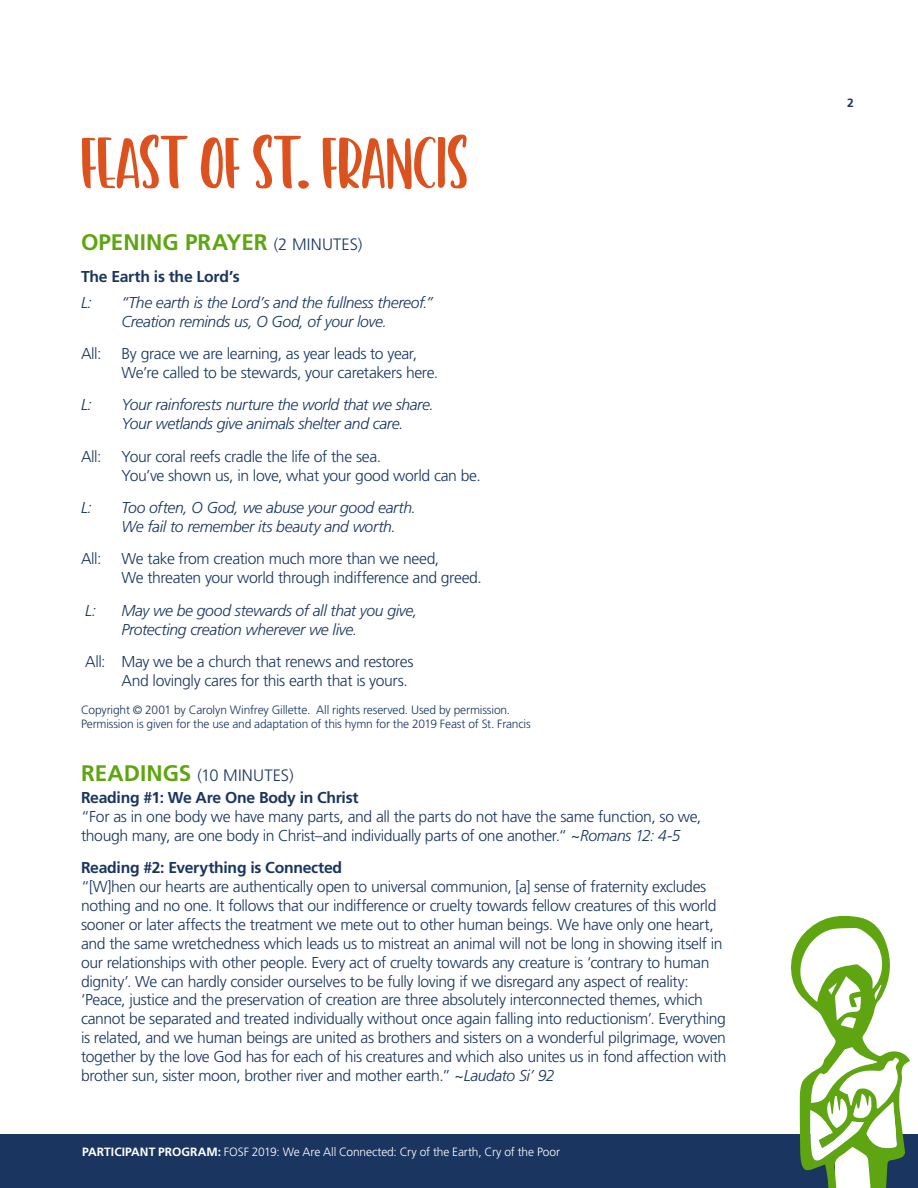
<style>
.page{position:relative;width:918px;height:1188px;background:#fff}
.page>*{position:absolute;margin:0;border:0;box-sizing:border-box;transform-origin:0 0}
.t1{font:69px "Amastery Hand";letter-spacing:-.02em;color:#db521f}
.t2{font:700 22.5px "Frutiger";color:#5fa511}
.t3{font:300 16.5px "Frutiger";letter-spacing:.01em;color:#1a355f}
.t4{font:300 15.75px/18.9px "Frutiger";letter-spacing:-.025em;color:#1a355f}
.t5{font:italic 300 15.75px/18.9px "Frutiger";letter-spacing:-.025em;color:#1a355f}
.t6{font:700 15.75px "Frutiger";letter-spacing:-.015em;color:#1a355f}
.t7{font:300 12px/14.4px "Frutiger";letter-spacing:-.015em;color:#1a355f}
.t8{font:300 12px "Frutiger";letter-spacing:-.01em;color:#fff}
.t9{font:700 12px "Frutiger";color:#1a355f}
.s1{font-weight:300;font-size:16.5px;color:#1a355f}
.s2{font-weight:700;font-size:22.5px;color:#5fa511}
.s3{font-style:italic}
.s4{font-weight:700}
</style>
<div class="page">
<div style="left:0;top:1134px;width:835px;height:54px;background:#1a355f"></div>
<div style="left:883px;top:1134px;width:35px;height:54px;background:#1a355f"></div>
<svg style="left:791px;top:916px;width:119px;height:272px"></svg>
<h1 class="t1" style="left:81px;top:120px;width:389px">FEAST OF ST. FRANCIS</h1>
<h2 class="t2" style="left:81px;top:229px;width:283px">OPENING PRAYER <span class="s1">(2 MINUTES)</span></h2>
<p class="t6" style="left:81px;top:268px;width:160px">The Earth is the Lord’s</p>
<p class="t5" style="left:81px;top:293px;width:13px">L:</p>
<p class="t5" style="left:121px;top:293px;width:313px">“The earth is the Lord’s and the fullness thereof.”<br>Creation reminds us, O God, of your love.</p>
<p class="t4" style="left:81px;top:344px;width:22px">All:</p>
<p class="t4" style="left:121px;top:344px;width:318px">By grace we are learning, as year leads to year,<br>We’re called to be stewards, your caretakers here.</p>
<p class="t5" style="left:81px;top:396px;width:13px">L:</p>
<p class="t5" style="left:121px;top:396px;width:314px">Your rainforests nurture the world that we share.<br>Your wetlands give animals shelter and care.</p>
<p class="t4" style="left:81px;top:447px;width:22px">All:</p>
<p class="t4" style="left:121px;top:447px;width:361px">Your coral reefs cradle the life of the sea.<br>You’ve shown us, in love, what your good world can be.</p>
<p class="t5" style="left:81px;top:498px;width:13px">L:</p>
<p class="t5" style="left:121px;top:498px;width:296px">Too often, O God, we abuse your good earth.<br>We fail to remember its beauty and worth.</p>
<p class="t4" style="left:81px;top:549px;width:22px">All:</p>
<p class="t4" style="left:121px;top:549px;width:362px">We take from creation much more than we need,<br>We threaten your world through indifference and greed.</p>
<p class="t5" style="left:85px;top:601px;width:13px">L:</p>
<p class="t5" style="left:121px;top:601px;width:297px">May we be good stewards of all that you give,<br>Protecting creation wherever we live.</p>
<p class="t4" style="left:121px;top:652px;width:293px;text-indent:-36px">All: May we be a church that renews and restores<br>And lovingly cares for this earth that is yours.</p>
<p class="t7" style="left:81px;top:702px;width:451px">Copyright © 2001 by Carolyn Winfrey Gillette. All rights reserved. Used by permission.<br>Permission is given for the use and adaptation of this hymn for the 2019 Feast of St. Francis</p>
<p class="t3" style="left:81px;top:766px;width:214px"><span class="s2">READINGS</span> (10 MINUTES)</p>
<p class="t6" style="left:81px;top:788px;width:279px">Reading #1: We Are One Body in Christ</p>
<p class="t4" style="left:81px;top:807px;width:622px">“For as in one body we have many parts, and all the parts do not have the same function, so we, though many, are one body in Christ–and individually parts of one another.“ <span class="s3">~Romans 12: 4-5</span></p>
<p class="t6" style="left:81px;top:858px;width:263px">Reading #2: Everything is Connected</p>
<p class="t4" style="left:81px;top:877px;width:647px">“[W]hen our hearts are authentically open to universal communion, [a] sense of fraternity excludes nothing and no one. It follows that our indifference or cruelty towards fellow creatures of this world sooner or later affects the treatment we mete out to other human beings. We have only one heart, and the same wretchedness which leads us to mistreat an animal will not be long in showing itself in our relationships with other people. Every act of cruelty towards any creature is ‘contrary to human dignity’. We can hardly consider ourselves to be fully loving if we disregard any aspect of reality: ‘Peace, justice and the preservation of creation are three absolutely interconnected themes, which cannot be separated and treated individually without once again falling into reductionism’. Everything is related, and we human beings are united as brothers and sisters on a wonderful pilgrimage, woven together by the love God has for each of his creatures and which also unites us in fond affection with brother sun, sister moon, brother river and mother earth.” <span class="s3">~Laudato Si’ 92</span></p>
<p class="t8" style="left:82px;top:1145px;width:479px"><span class="s4">PARTICIPANT PROGRAM:</span> FOSF 2019: We Are All Connected: Cry of the Earth, Cry of the Poor</p>
<p class="t9" style="left:847px;top:95px;width:8px">2</p>
</div>
